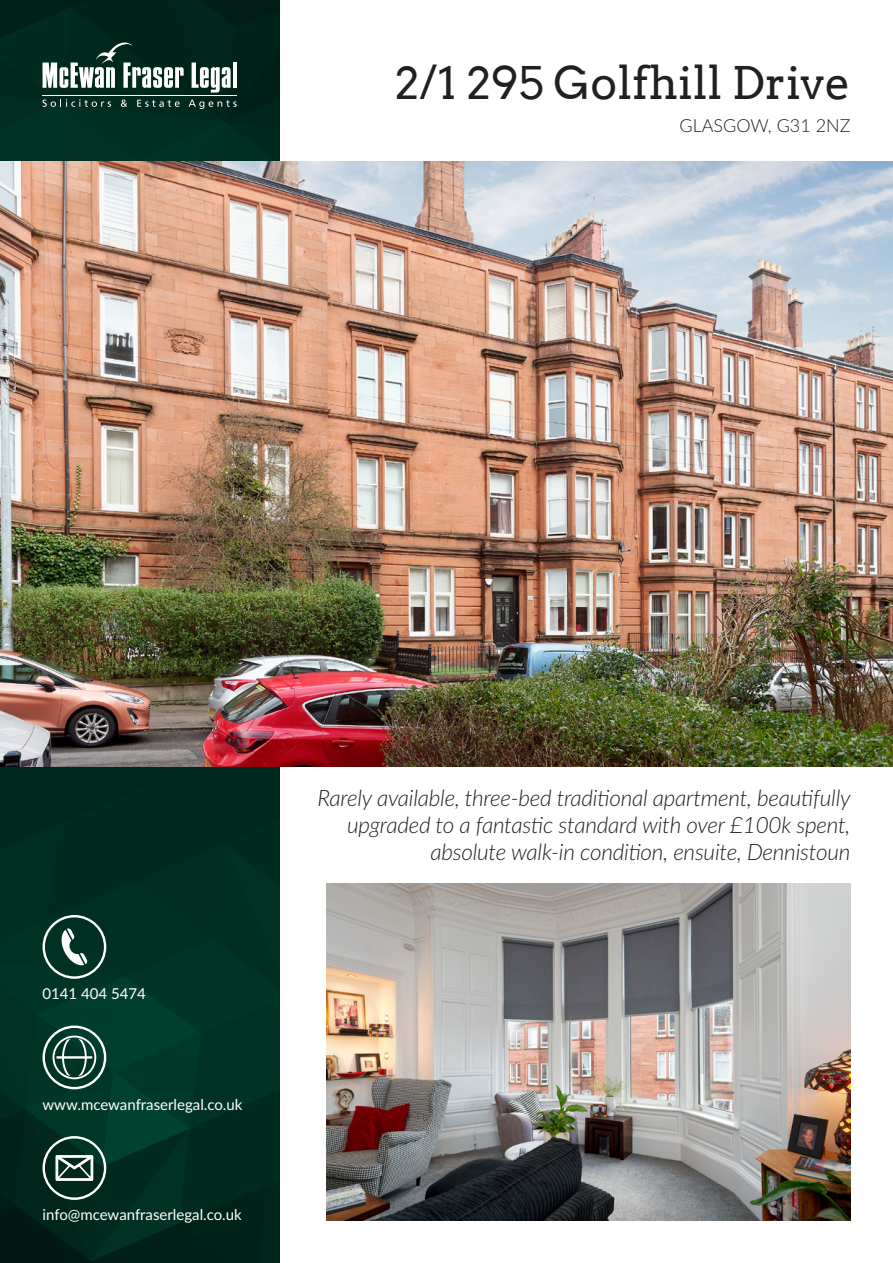
<style>
.page{position:relative;width:893px;height:1263px;background:#fff}
.page>*{position:absolute;margin:0;border:0;box-sizing:border-box;transform-origin:0 0}
.t1{font:45px "Arvo";color:#231f20}
.t2{font:italic 300 22.5px/27px "Lato";letter-spacing:-.01em;color:#231f20;text-align:right}
.t3{font:300 18px "Lato";color:#231f20}
.t4{font:15px "Lato";color:#fff}
</style>
<div class="page">
<img style="left:0;top:0;width:279px;height:1263px">
<img style="left:0;top:162px;width:893px;height:605px">
<svg style="left:43px;top:43px;width:141px;height:45px"></svg>
<svg style="left:192px;top:63px;width:39px;height:30px"></svg>
<hr style="left:233px;top:63px;width:4px;height:25px;background:#fff">
<hr style="left:43px;top:95px;width:194px;height:1px;background:#fff">
<svg style="left:43px;top:99px;width:68px;height:8px"></svg>
<svg style="left:121px;top:100px;width:6px;height:7px"></svg>
<svg style="left:137px;top:100px;width:43px;height:7px"></svg>
<svg style="left:189px;top:100px;width:48px;height:9px"></svg>
<img style="left:326px;top:883px;width:524px;height:337px">
<svg style="left:43px;top:915px;width:63px;height:64px;background:#335a4f"></svg>
<svg style="left:43px;top:1025px;width:63px;height:64px;background:#3a6559"></svg>
<svg style="left:43px;top:1136px;width:63px;height:64px;background:#3a5b52"></svg>
<h1 class="t1" style="left:395px;top:55px;width:457px">2/1 295 Golfhill Drive</h1>
<p class="t3" style="left:679px;top:113px;width:172px">GLASGOW, G31 2NZ</p>
<p class="t4" style="left:43px;top:983px;width:105px">0141 404 5474</p>
<p class="t4" style="left:43px;top:1094px;width:201px">www.mcewanfraserlegal.co.uk</p>
<p class="t4" style="left:43px;top:1204px;width:201px">info@mcewanfraserlegal.co.uk</p>
<p class="t2" style="left:318px;top:783px;width:534px">Rarely available, three-bed traditional apartment, beautifully upgraded to a fantastic standard with over £100k spent, absolute walk-in condition, ensuite, Dennistoun</p>
</div>
